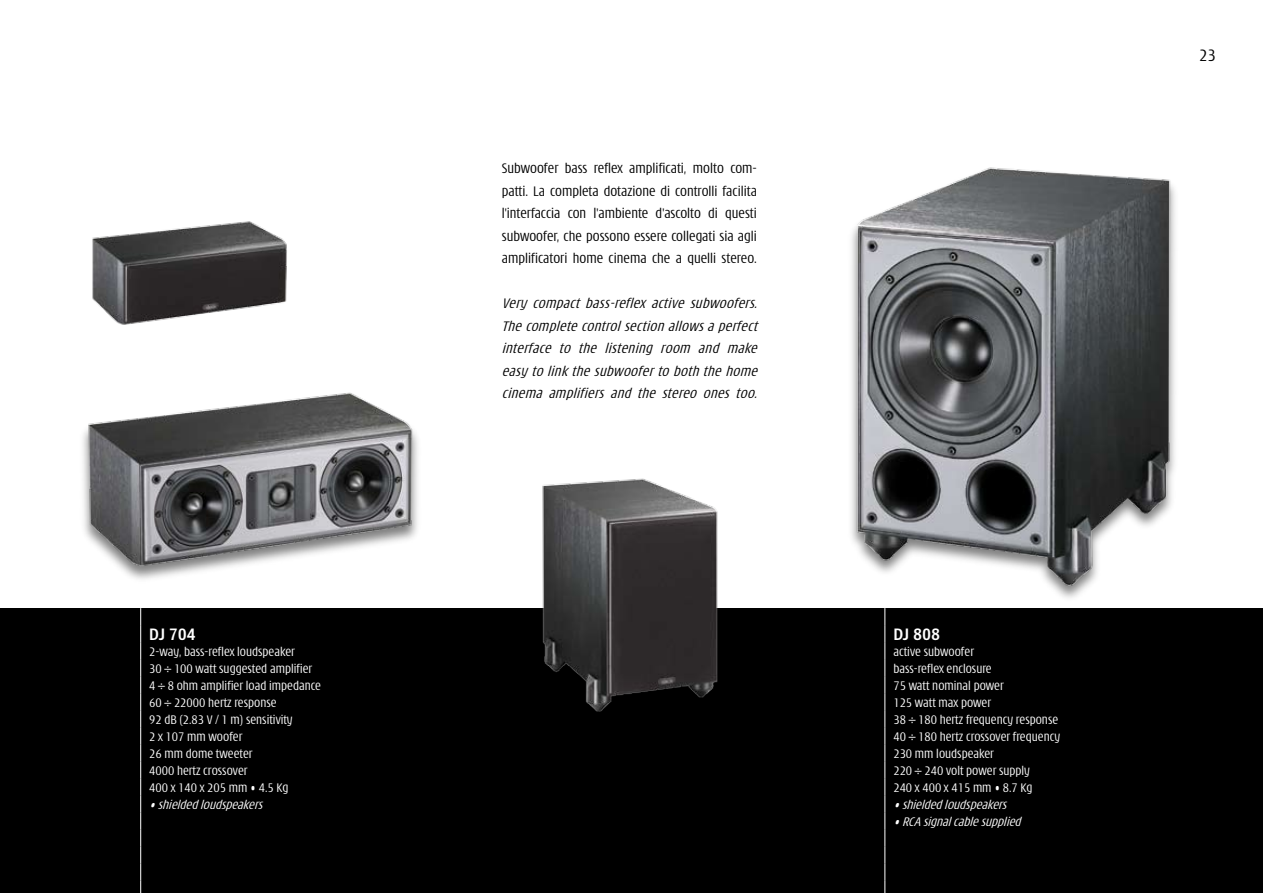
<style>
.page{position:relative;width:1263px;height:893px;background:#fff}
.page>*{position:absolute;margin:0;border:0;box-sizing:border-box;transform-origin:0 0}
.t1{font:700 condensed 18px "Modena";letter-spacing:.025em;color:#fff}
.t2{font:300 condensed 18px "Modena";color:#000}
.t3{font:300 condensed 15px/22.5px "Modena";color:#000;text-align:justify}
.t4{font:italic 300 condensed 15px/22.5px "Modena";color:#000;text-align:justify}
.t5{font:300 condensed 13.5px/17px "Modena";color:#fff}
.t6{font:italic 300 condensed 13.5px "Modena";color:#fff}
</style>
<div class="page">
<div style="left:0;top:608px;width:1263px;height:285px;background:#000"></div>
<div style="left:78px;top:391px;width:345px;height:194px;background:#000;opacity:.5"></div>
<img style="left:85px;top:391px;width:331px;height:179px">
<img style="left:542px;top:478px;width:176px;height:234px">
<img style="left:851px;top:167px;width:324px;height:427px">
<svg style="left:884px;top:608px;width:1px;height:285px"></svg>
<svg style="left:140px;top:608px;width:1px;height:285px"></svg>
<img style="left:92px;top:221px;width:195px;height:104px">
<h1 class="t1" style="left:149px;top:626px;width:48px">DJ 704</h1>
<p class="t5" style="left:149px;top:643px;width:173px">2-way, bass-reflex loudspeaker<br>30 ÷ 100 watt suggested amplifier<br>4 ÷ 8 ohm amplifier load impedance<br>60 ÷ 22000 hertz response<br>92 dB (2.83 V / 1 m) sensitivity<br>2 x 107 mm woofer<br>26 mm dome tweeter<br>4000 hertz crossover<br>400 x 140 x 205 mm • 4.5 Kg</p>
<p class="t6" style="left:149px;top:798px;width:118px">•shieldedloudspeakers</p>
<p class="t3" style="left:502px;top:158px;width:257px">Subwoofer bass reflex amplificati, molto com&shy;patti. La completa dotazione di controlli facilita l'interfaccia con l'ambiente d'ascolto di questi subwoofer, che possono essere collegati sia agli amplificatori home cinema che a quelli stereo.</p>
<p class="t4" style="left:502px;top:293px;width:261px">Very compact bass-reflex active subwoofers.<br>Thecompletecontrolsection allowsaperfect interface to the listening room and make easyto linkthesubwooferto both thehome cinema amplifiers and the stereo ones too.</p>
<h1 class="t1" style="left:893px;top:626px;width:48px">DJ 808</h1>
<p class="t5" style="left:893px;top:643px;width:168px">active subwoofer<br>bass-reflex enclosure<br>75 watt nominal power<br>125 watt max power<br>38 ÷ 180 hertz frequency response<br>40 ÷ 180 hertz crossover frequency<br>230 mm loudspeaker<br>220 ÷ 240 volt power supply<br>240 x 400 x 415 mm • 8.7 Kg</p>
<p class="t6" style="left:893px;top:798px;width:118px">•shieldedloudspeakers</p>
<p class="t6" style="left:893px;top:815px;width:132px">•RCAsignalcablesupplied</p>
<h1 class="t2" style="left:1199px;top:46px;width:16px">23</h1>
</div>
